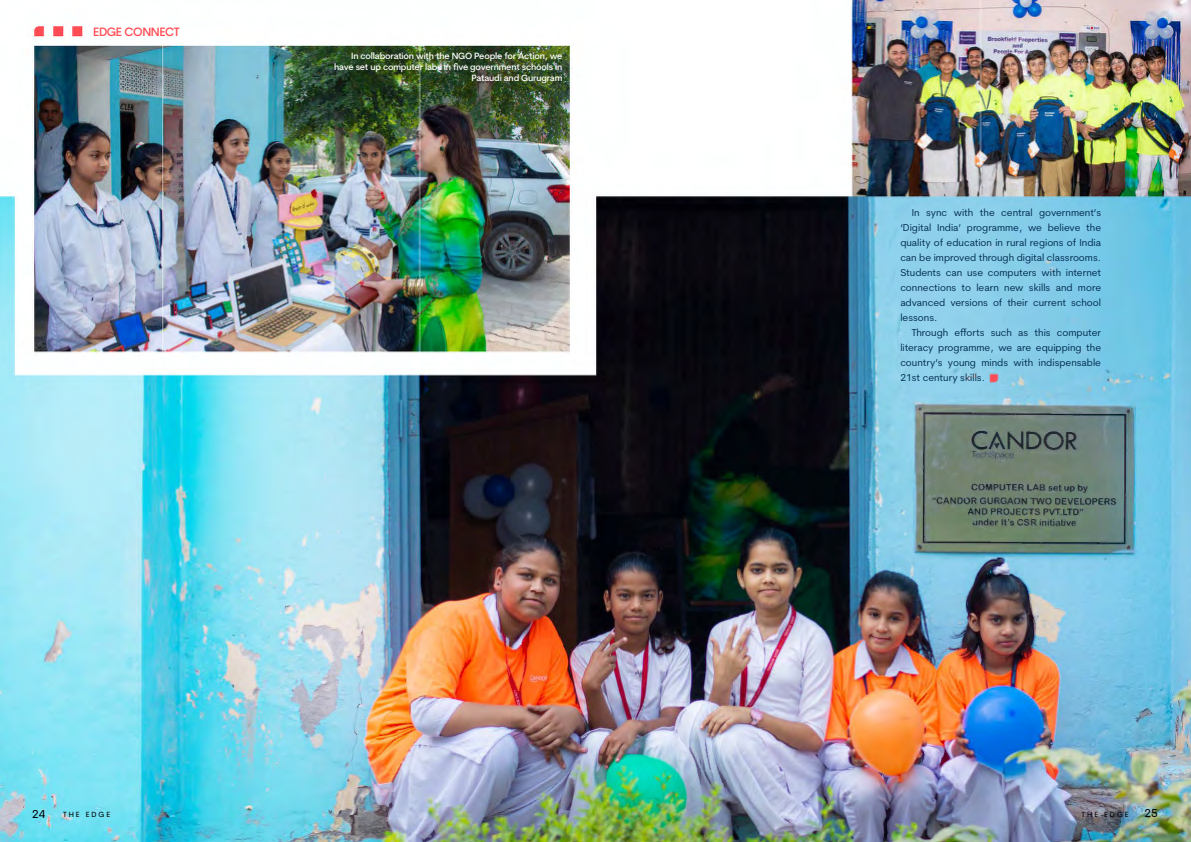
<style>
.page{position:relative;width:1191px;height:842px;background:#fff}
.page>*{position:absolute;margin:0;border:0;box-sizing:border-box;transform-origin:0 0}
.t1{font:500 12px "Cerebri Sans";letter-spacing:-.03em;color:#ff4c55}
.t2{font:11.4px "Cerebri Sans";color:#000}
.t3{font:10px/15px "Cerebri Sans";color:#002a4e;text-align:justify}
.t4{font:500 9px/11px "Cerebri Sans";letter-spacing:-.02em;color:#fff;text-align:right}
.t5{font:7.4px "Cerebri Sans";letter-spacing:.27em;color:#000}
</style>
<div class="page">
<img style="left:0;top:0;width:1191px;height:842px">
<p class="t1" style="left:93px;top:25px;width:88px">EDGE CONNECT</p>
<p class="t4" style="left:334px;top:51px;width:230px">In collaboration with the NGO People for Action, we have set up computer labs in five government schools in<br>Pataudi and Gurugram</p>
<p class="t3" style="left:900px;top:205px;width:202px;text-indent:11px">In sync with the central government’s ‘Digital India’ programme, we believe the quality of education in rural regions of India can be improved through digital classrooms.<br>Students can use computers with internet connections to learn new skills and more advanced versions of their current school lessons.</p>
<p class="t3" style="left:900px;top:325px;width:202px;text-indent:11px">Through efforts such as this computer literacy programme, we are equipping the country’s young minds with indispensable 21st century skills.</p>
<p class="t2" style="left:32px;top:807px;width:15px">24</p>
<p class="t5" style="left:63px;top:810px;width:48px">THE EDGE</p>
<p class="t5" style="left:1081px;top:810px;width:48px">THE EDGE</p>
<p class="t2" style="left:1144px;top:806px;width:15px">25</p>
</div>
